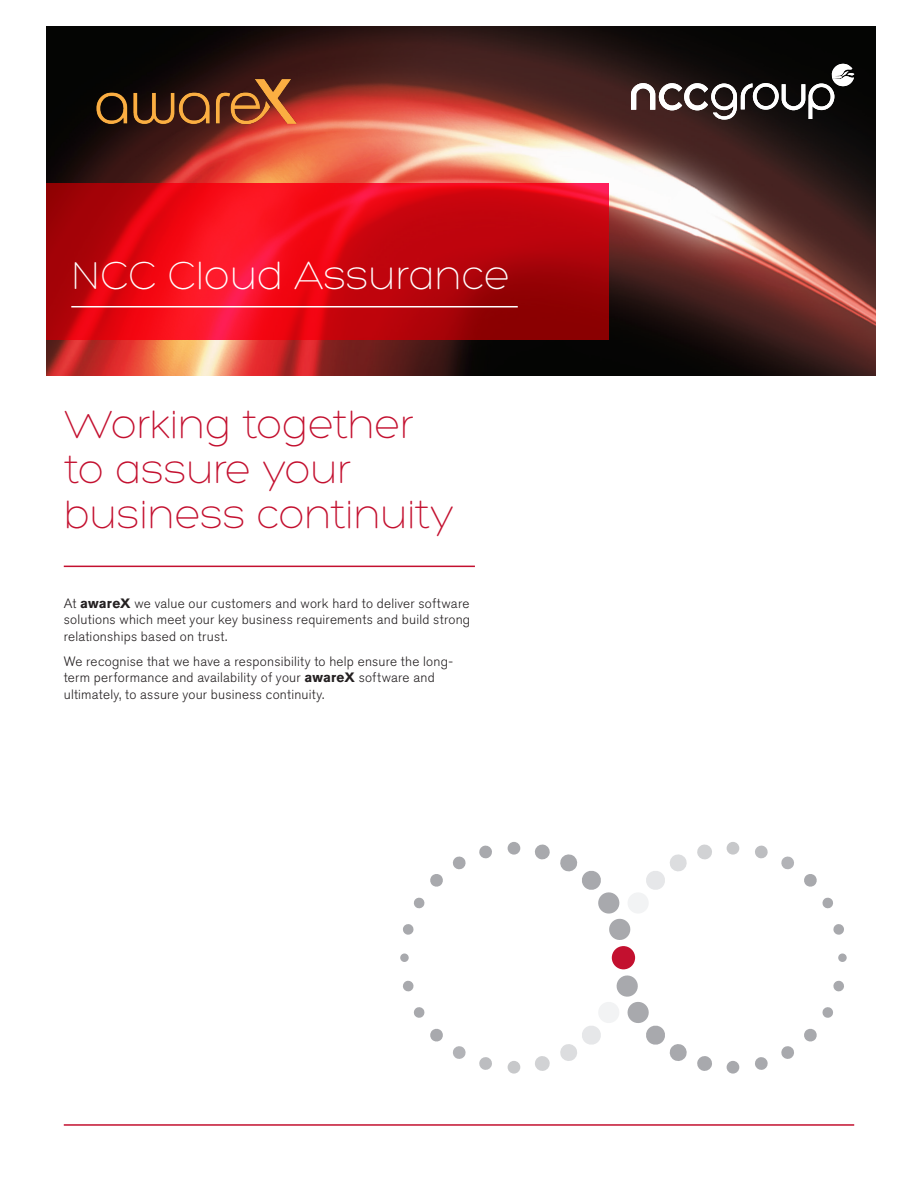
<style>
.page{position:relative;width:918px;height:1188px;background:#fff}
.page>*{position:absolute;margin:0;border:0;box-sizing:border-box;transform-origin:0 0}
.t1{font:300 42px/45px "Hero";letter-spacing:-.005em;color:#c3102f}
.t2{font:300 42px "Hero";color:#fff}
.t3{font:300 13.5px/16.5px "Akzidenz Grotesk BE";letter-spacing:.015em;color:#231f20;text-align:justify}
.s1{font-weight:700}
</style>
<div class="page">
<hr style="left:64px;top:1124px;width:790px;height:2px;background:#c3102f">
<img style="left:46px;top:26px;width:829px;height:349px">
<svg style="left:46px;top:183px;width:563px;height:157px;background:#ce0812"></svg>
<hr style="left:71px;top:306px;width:447px;height:1px;background:#fff">
<svg style="left:631px;top:64px;width:223px;height:56px"></svg>
<div style="left:508px;top:842px;width:12px;height:13px;background:#a8a9ad;border-radius:50%"></div>
<div style="left:508px;top:1061px;width:12px;height:13px;background:#c7c8ca;border-radius:50%"></div>
<svg style="left:479px;top:845px;width:13px;height:14px"></svg>
<svg style="left:535px;top:1056px;width:15px;height:15px"></svg>
<svg style="left:452px;top:856px;width:14px;height:14px"></svg>
<svg style="left:430px;top:874px;width:13px;height:13px"></svg>
<svg style="left:414px;top:897px;width:11px;height:12px"></svg>
<svg style="left:403px;top:924px;width:11px;height:11px"></svg>
<div style="left:400px;top:953px;width:9px;height:9px;background:#a8a9ad;border-radius:50%"></div>
<div style="left:612px;top:946px;width:23px;height:23px;background:#c3102f;border-radius:50%"></div>
<svg style="left:403px;top:980px;width:11px;height:12px"></svg>
<svg style="left:413px;top:1007px;width:12px;height:11px"></svg>
<svg style="left:430px;top:1028px;width:13px;height:14px"></svg>
<svg style="left:453px;top:1046px;width:13px;height:13px"></svg>
<svg style="left:479px;top:1057px;width:13px;height:13px"></svg>
<svg style="left:535px;top:844px;width:15px;height:16px"></svg>
<div style="left:727px;top:842px;width:12px;height:13px;background:#c7c8ca;border-radius:50%"></div>
<div style="left:727px;top:1061px;width:12px;height:13px;background:#a8a9ad;border-radius:50%"></div>
<svg style="left:697px;top:844px;width:15px;height:16px"></svg>
<svg style="left:755px;top:1057px;width:13px;height:13px"></svg>
<svg style="left:781px;top:1046px;width:13px;height:13px"></svg>
<svg style="left:804px;top:1028px;width:13px;height:14px"></svg>
<svg style="left:560px;top:854px;width:127px;height:86px"></svg>
<svg style="left:822px;top:1007px;width:11px;height:11px"></svg>
<svg style="left:833px;top:980px;width:11px;height:12px"></svg>
<div style="left:838px;top:953px;width:9px;height:9px;background:#a8a9ad;border-radius:50%"></div>
<svg style="left:833px;top:924px;width:11px;height:11px"></svg>
<svg style="left:822px;top:897px;width:11px;height:12px"></svg>
<svg style="left:804px;top:874px;width:13px;height:13px"></svg>
<svg style="left:560px;top:975px;width:127px;height:86px"></svg>
<svg style="left:781px;top:856px;width:13px;height:14px"></svg>
<svg style="left:697px;top:1056px;width:15px;height:15px"></svg>
<svg style="left:755px;top:845px;width:13px;height:14px"></svg>
<hr style="left:64px;top:566px;width:411px;height:1px;background:#c3102f">
<img style="left:86px;top:67px;width:219px;height:72px">
<p class="t2" style="left:71px;top:255px;width:440px">NCC Cloud Assurance</p>
<p class="t1" style="left:64px;top:403px;width:391px">Working together to assure your business continuity</p>
<p class="t3" style="left:64px;top:595px;width:408px">At <span class="s1">awareX</span> we value our customers and work hard to deliver software solutions which meet your key business requirements and build strong relationships based on trust.</p>
<p class="t3" style="left:64px;top:653px;width:391px;text-align:left">We recognise that we have a responsibility to help ensure the long&shy;term performance and availability of your <span class="s1">awareX</span> software and ultimately, to assure your business continuity.</p>
</div>
